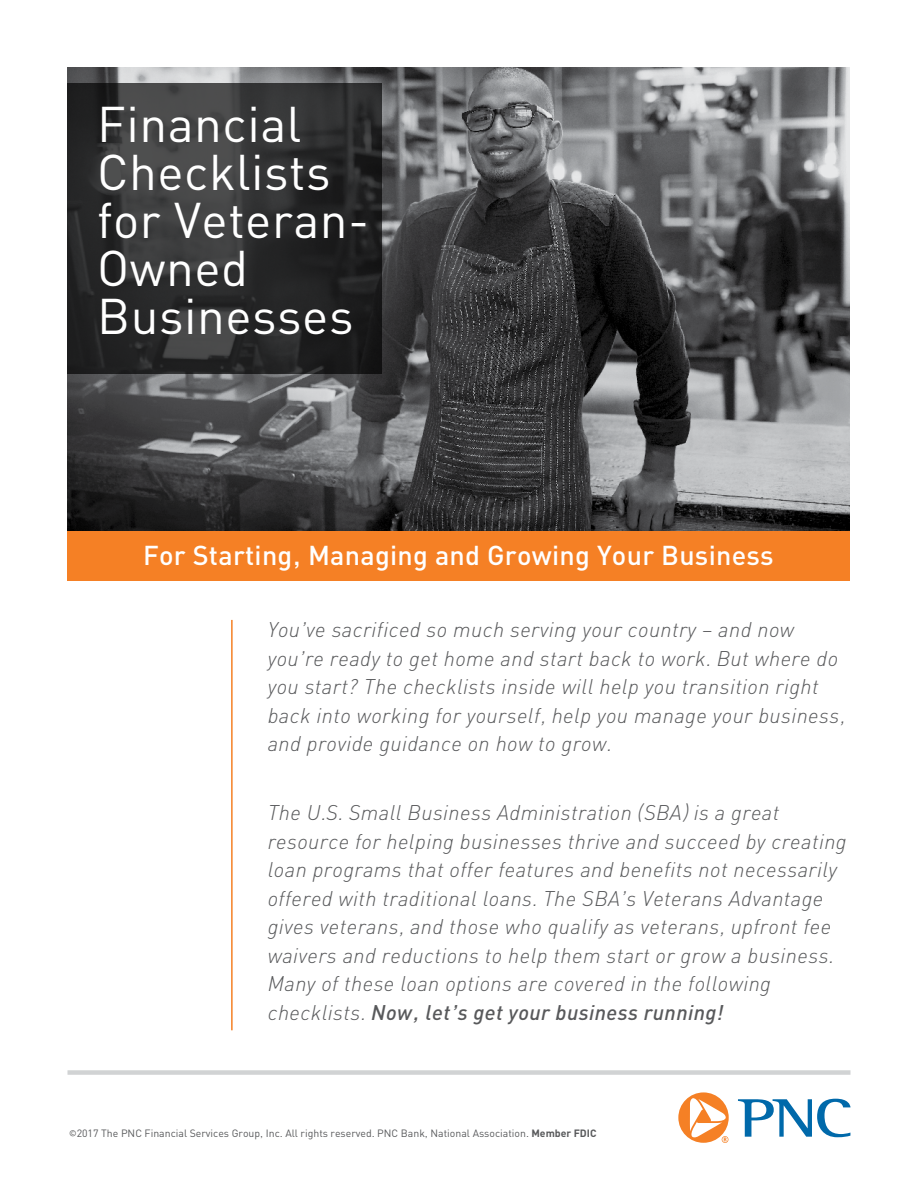
<style>
.page{position:relative;width:918px;height:1188px;background:#fff}
.page>*{position:absolute;margin:0;border:0;box-sizing:border-box;transform-origin:0 0}
.t1{font:49.5px/48px "PNC Sans";letter-spacing:.01em;color:#fff}
.t2{font:500 27px "PNC Sans";letter-spacing:.01em;color:#fff}
.t3{font:italic 300 21px/28.5px "PNC Sans";letter-spacing:.02em;color:#58595b}
.t4{font:10.5px "PNC Sans";color:#58595b}
.s1{font-weight:500}
.s2{font-weight:700}
</style>
<div class="page">
<img style="left:68px;top:68px;width:782px;height:463px">
<svg style="left:68px;top:83px;width:314px;height:291px;background:#2f2f30"></svg>
<svg style="left:678px;top:1092px;width:51px;height:51px"></svg>
<svg style="left:738px;top:1099px;width:112px;height:38px"></svg>
<div style="left:68px;top:531px;width:782px;height:50px;background:#f58025"></div>
<div style="left:68px;top:1070px;width:782px;height:5px;background:#d1d3d4"></div>
<hr style="left:231px;top:620px;width:2px;height:410px;background:#f58025">
<h1 class="t1" style="left:97px;top:99px;width:274px">Financial<br>Checklists for Veteran-<br>Owned<br>Businesses</h1>
<p class="t2" style="left:143px;top:538px;width:632px">For Starting, Managing and Growing Your Business</p>
<p class="t3" style="left:268px;top:615px;width:579px">You’ve sacrificed so much serving your country – and now you’re ready to get home and start back to work. But where do you start? The checklists inside will help you transition right back into working for yourself, help you manage your business, and provide guidance on how to grow.</p>
<p class="t3" style="left:268px;top:798px;width:580px">The U.S. Small Business Administration (SBA) is a great resource for helping businesses thrive and succeed by creating loan programs that offer features and benefits not necessarily offered with traditional loans. The SBA’s Veterans Advantage gives veterans, and those who qualify as veterans, upfront fee waivers and reductions to help them start or grow a business.<br>Many of these loan options are covered in the following checklists. <span class="s1">Now, let’s get your business running!</span></p>
<p class="t4" style="left:69px;top:1127px;width:529px">©2017 The PNC Financial Services Group, Inc. All rights reserved. PNC Bank, National Association. <span class="s2">Member FDIC</span></p>
</div>
